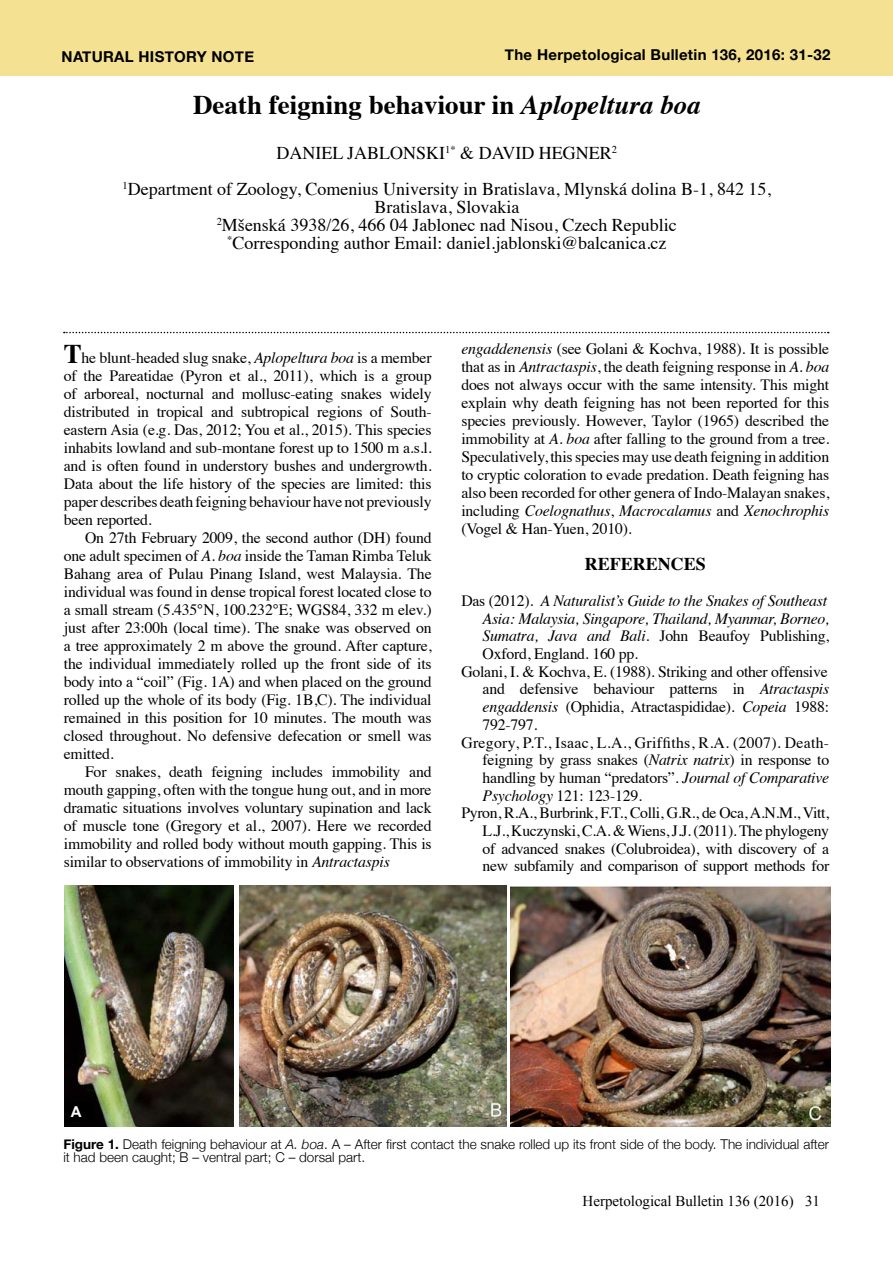
<style>
.page{position:relative;width:893px;height:1263px;background:#fff}
.page>*{position:absolute;margin:0;border:0;box-sizing:border-box;transform-origin:0 0}
.t1{font:700 27px "Times";color:#000}
.t2{font:18px/18px "Times";color:#000;text-align:center}
.t3{font:700 18px "Times";color:#000}
.t4{font:15.75px/18px "Times";letter-spacing:-.015em;color:#000;text-align:justify}
.t5{font:italic 15.75px "Times";letter-spacing:-.015em;color:#000}
.t6{font:15.75px "Times";letter-spacing:.02em;color:#000}
.t7{font:700 15px "Helvetica Neue";letter-spacing:.02em;color:#000}
.t8{font:15px "Times New Roman";color:#000}
.t9{font:700 15px "Arial";color:#fff}
.t10{font:300 13.5px/13.5px "Helvetica Neue";color:#000}
.s1{font-style:italic}
.s2{font-weight:700;font-size:27px}
.s3{font-style:normal}
.s4{font-weight:700}
</style>
<div class="page">
<div style="left:0;top:0;width:893px;height:76px;background:#f4e192"></div>
<svg style="left:64px;top:332px;width:765px;height:1px"></svg>
<img style="left:64px;top:885px;width:170px;height:242px">
<img style="left:240px;top:885px;width:266px;height:242px">
<img style="left:510px;top:887px;width:320px;height:240px">
<div style="left:66px;top:1102px;width:27px;height:19px;background:#000"></div>
<p class="t7" style="left:62px;top:45px;width:194px">NATURAL HISTORY NOTE</p>
<p class="t7" style="left:505px;top:43px;width:327px">The Herpetological Bulletin 136, 2016: 31-32</p>
<h1 class="t1" style="left:193px;top:79px;width:509px">Death feigning behaviour in <span class="s1">Aplopeltura boa</span></h1>
<p class="t2" style="left:123px;top:133px;width:650px;line-height:36px">DANIEL JABLONSKI<sup>1*</sup> &amp; DAVID HEGNER<sup>2<br>1</sup>Department of Zoology, Comenius University in Bratislava, Mlynská dolina B-1, 842 15,</p>
<p class="t2" style="left:217px;top:196px;width:462px">Bratislava, Slovakia<br><sup>2</sup>Mšenská 3938/26, 466 04 Jablonec nad Nisou, Czech Republic <sup>*</sup>Corresponding author Email: daniel.jablonski@balcanica.cz</p>
<p class="t4" style="left:64px;top:347px;width:369px"><span class="s2">T</span>he blunt-headed slug snake, <span class="s1">Aplopeltura boa</span> is a member of the Pareatidae (Pyron et al., 2011), which is a group of arboreal, nocturnal and mollusc-eating snakes widely distributed in tropical and subtropical regions of South&shy;eastern Asia (e.g. Das, 2012; You et al., 2015). This species inhabits lowland and sub-montane forest up to 1500 m a.s.l. and is often found in understory bushes and undergrowth.<br>Data about the life history of the species are limited: this paper describes death feigning behaviour have not previously been reported.</p>
<p class="t4" style="left:64px;top:527px;width:369px;text-indent:21px">On 27th February 2009, the second author (DH) found one adult specimen of <span class="s1">A. boa</span> inside the Taman Rimba Teluk Bahang area of Pulau Pinang Island, west Malaysia. The individual was found in dense tropical forest located close to a small stream (5.435°N, 100.232°E; WGS84, 332 m elev.) just after 23:00h (local time). The snake was observed on a tree approximately 2 m above the ground. After capture, the individual immediately rolled up the front side of its body into a “coil” (Fig. 1A) and when placed on the ground rolled up the whole of its body (Fig. 1B,C). The individual remained in this position for 10 minutes. The mouth was closed throughout. No defensive defecation or smell was emitted.</p>
<p class="t4" style="left:64px;top:761px;width:369px;text-indent:21px">For snakes, death feigning includes immobility and mouth gapping, often with the tongue hung out, and in more dramatic situations involves voluntary supination and lack of muscle tone (Gregory et al., 2007). Here we recorded immobility and rolled body without mouth gapping. This is similar to observations of immobility in <span class="s1">Antractaspis</span></p>
<p class="t4" style="left:461px;top:339px;width:369px"><span class="s1">engaddenensis</span> (see Golani &amp; Kochva, 1988). It is possible that as in <span class="s1">Antractaspis</span>, the death feigning response in <span class="s1">A. boa </span>does not always occur with the same intensity. This might explain why death feigning has not been reported for this species previously. However, Taylor (1965) described the immobility at <span class="s1">A. boa</span> after falling to the ground from a tree.<br>Speculatively, this species may use death feigning in addition to cryptic coloration to evade predation. Death feigning has also been recorded for other genera of Indo-Malayan snakes, including <span class="s1">Coelognathus</span>, <span class="s1">Macrocalamus</span> and <span class="s1">Xenochrophis </span>(Vogel &amp; Han-Yuen, 2010).</p>
<p class="t3" style="left:585px;top:547px;width:123px">REFERENCES</p>
<p class="t5" style="left:461px;top:587px;width:367px"><span class="s3">Das (2012).</span> A Naturalist’s Guide to the Snakes of Southeast</p>
<p class="t5" style="left:483px;top:605px;width:348px">Asia: Malaysia, Singapore, Thailand, Myanmar, Borneo,</p>
<p class="t4" style="left:483px;top:626px;width:348px"><span class="s1">Sumatra, Java and Bali</span>. John Beaufoy Publishing,</p>
<p class="t4" style="left:483px;top:643px;width:157px">Oxford, England. 160 pp.</p>
<p class="t4" style="left:461px;top:661px;width:368px">Golani, I. &amp; Kochva, E. (1988). Striking and other offensive</p>
<p class="t4" style="left:483px;top:679px;width:348px">and defensive behaviour patterns in <span class="s1">Atractaspis</span></p>
<p class="t4" style="left:483px;top:696px;width:348px"><span class="s1">engaddensis</span> (Ophidia, Atractaspididae). <span class="s1">Copeia</span> 1988:</p>
<p class="t4" style="left:483px;top:714px;width:56px">792-797.</p>
<p class="t6" style="left:461px;top:727px;width:369px">Gregory, P.T., Isaac, L.A., Griffiths, R.A. (2007). Death-</p>
<p class="t4" style="left:483px;top:749px;width:348px">feigning by grass snakes (<span class="s1">Natrix natrix</span>) in response to</p>
<p class="t4" style="left:483px;top:767px;width:348px">handling by human “predators”. <span class="s1">Journal of Comparative</span></p>
<p class="t4" style="left:483px;top:785px;width:161px"><span class="s1">Psychology</span> 121: 123-129.</p>
<p class="t4" style="left:461px;top:803px;width:369px">Pyron, R.A., Burbrink, F.T., Colli, G.R., de Oca, A.N.M., Vitt,</p>
<p class="t4" style="left:483px;top:820px;width:348px">L.J., Kuczynski, C.A. &amp; Wiens, J.J. (2011). The phylogeny</p>
<p class="t4" style="left:483px;top:838px;width:348px">of advanced snakes (Colubroidea), with discovery of a</p>
<p class="t4" style="left:483px;top:856px;width:348px">new subfamily and comparison of support methods for</p>
<p class="t9" style="left:71px;top:1102px;width:12px">A</p>
<p class="t10" style="left:63px;top:1136px;width:767px"><span class="s4">Figure 1.</span> Death feigning behaviour at <span class="s1">A. boa</span>. A – After first contact the snake rolled up its front side of the body. The individual after it had been caught; B – ventral part; C – dorsal part.</p>
<p class="t8" style="left:583px;top:1191px;width:239px">Herpetological Bulletin 136 (2016) 31</p>
</div>
